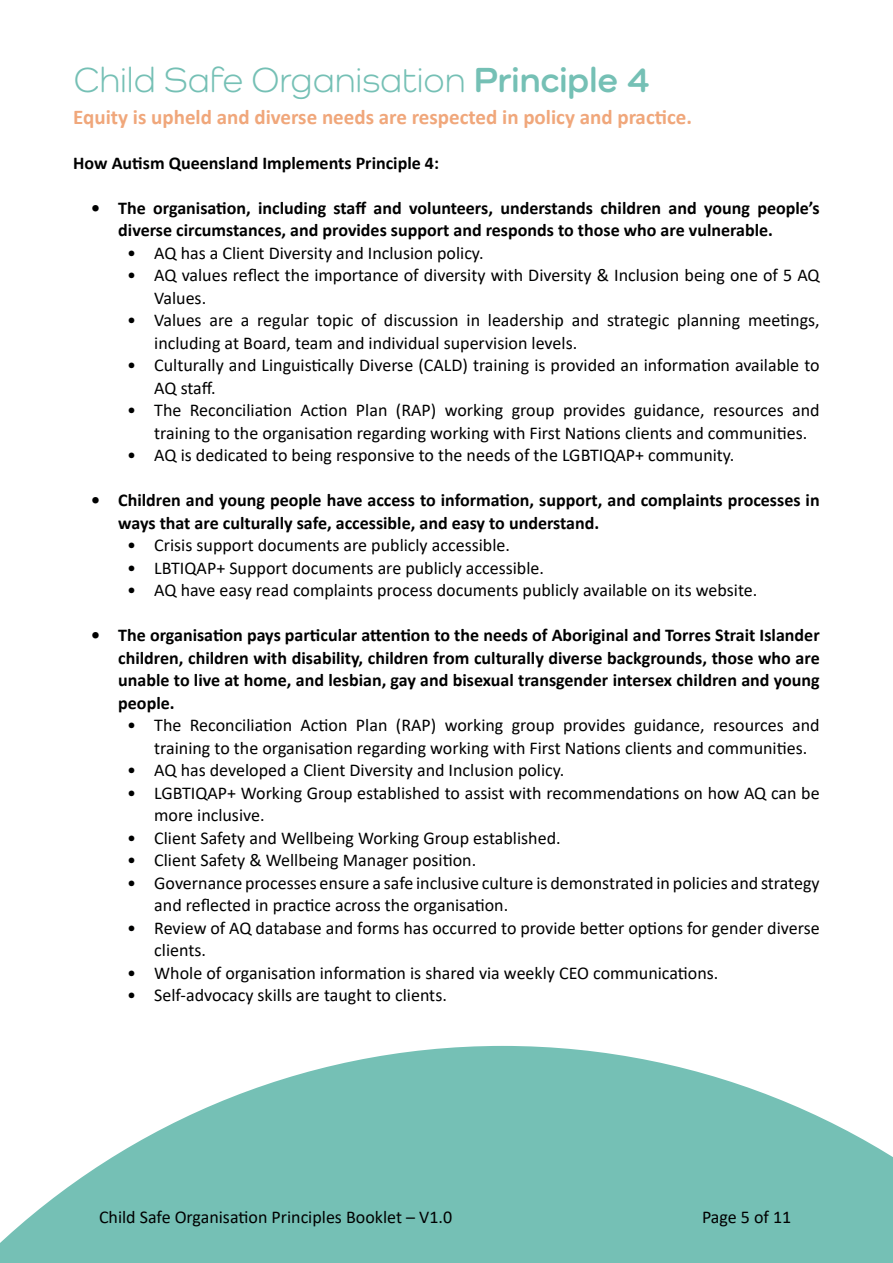
<style>
.page{position:relative;width:893px;height:1263px;background:#fff}
.page>*{position:absolute;margin:0;border:0;box-sizing:border-box;transform-origin:0 0}
.t1{font:36px "Como";color:#75c0b5}
.t2{font:700 21px "Calibri";color:#f0a77b}
.t3{font:18px/22.5px "Calibri";color:#000101}
.t4{font:700 18px/22.5px "Calibri";color:#000101}
.s1{font-weight:700}
</style>
<div class="page">
<svg style="left:0;top:1046px;width:893px;height:217px;fill:#75c0b5"></svg>
<h1 class="t1" style="left:74px;top:58px;width:577px">Child Safe Organisation <span class="s1">Principle 4</span></h1>
<p class="t2" style="left:73px;top:102px;width:620px">Equity is upheld and diverse needs are respected in policy and practice.</p>
<p class="t4" style="left:73px;top:151px;width:367px">How Autism Queensland Implements Principle 4:</p>
<p class="t4" style="left:118px;top:196px;width:703px;text-indent:-27px">• The organisation, including staff and volunteers, understands children and young people’s diverse circumstances, and provides support and responds to those who are vulnerable.</p>
<p class="t3" style="left:127px;top:241px;width:358px">• AQ has a Client Diversity and Inclusion policy.</p>
<p class="t3" style="left:154px;top:264px;width:667px;text-indent:-27px">• AQ values reflect the importance of diversity with Diversity &amp; Inclusion being one of 5 AQ<br>Values.</p>
<p class="t3" style="left:154px;top:309px;width:667px;text-indent:-27px">• Values are a regular topic of discussion in leadership and strategic planning meetings, including at Board, team and individual supervision levels.</p>
<p class="t3" style="left:154px;top:354px;width:667px;text-indent:-27px">• Culturally and Linguistically Diverse (CALD) training is provided an information available to<br>AQ staff.</p>
<p class="t3" style="left:154px;top:399px;width:667px;text-indent:-27px">• The Reconciliation Action Plan (RAP) working group provides guidance, resources and training to the organisation regarding working with First Nations clients and communities.</p>
<p class="t3" style="left:127px;top:444px;width:609px">• AQ is dedicated to being responsive to the needs of the LGBTIQAP+ community.</p>
<p class="t4" style="left:118px;top:489px;width:703px;text-indent:-27px">• Children and young people have access to information, support, and complaints processes in ways that are culturally safe, accessible, and easy to understand.</p>
<p class="t3" style="left:127px;top:534px;width:384px">• Crisis support documents are publicly accessible.</p>
<p class="t3" style="left:127px;top:556px;width:418px">• LBTIQAP+ Support documents are publicly accessible.</p>
<p class="t3" style="left:127px;top:579px;width:632px">• AQ have easy read complaints process documents publicly available on its website.</p>
<p class="t4" style="left:118px;top:624px;width:703px;text-align:justify;text-indent:-27px">• The organisation pays particular attention to the needs of Aboriginal and Torres Strait Islander children, children with disability, children from culturally diverse backgrounds, those who are unable to live at home, and lesbian, gay and bisexual transgender intersex children and young people.</p>
<p class="t3" style="left:154px;top:714px;width:667px;text-indent:-27px">• The Reconciliation Action Plan (RAP) working group provides guidance, resources and training to the organisation regarding working with First Nations clients and communities.</p>
<p class="t3" style="left:127px;top:759px;width:439px">• AQ has developed a Client Diversity and Inclusion policy.</p>
<p class="t3" style="left:154px;top:781px;width:667px;text-indent:-27px">• LGBTIQAP+ Working Group established to assist with recommendations on how AQ can be more inclusive.</p>
<p class="t3" style="left:127px;top:826px;width:435px">• Client Safety and Wellbeing Working Group established.</p>
<p class="t3" style="left:127px;top:849px;width:350px">• Client Safety &amp; Wellbeing Manager position.</p>
<p class="t3" style="left:154px;top:871px;width:667px;text-indent:-27px">• Governance processes ensure a safe inclusive culture is demonstrated in policies and strategy and reflected in practice across the organisation.</p>
<p class="t3" style="left:154px;top:916px;width:667px;text-indent:-27px">• Review of AQ database and forms has occurred to provide better options for gender diverse clients.</p>
<p class="t3" style="left:127px;top:961px;width:593px">• Whole of organisation information is shared via weekly CEO communications.</p>
<p class="t3" style="left:127px;top:984px;width:321px">• Self-advocacy skills are taught to clients.</p>
<p class="t3" style="left:99px;top:1205px;width:355px">Child Safe Organisation Principles Booklet – V1.0</p>
<p class="t3" style="left:702px;top:1205px;width:91px">Page 5 of 11</p>
</div>
